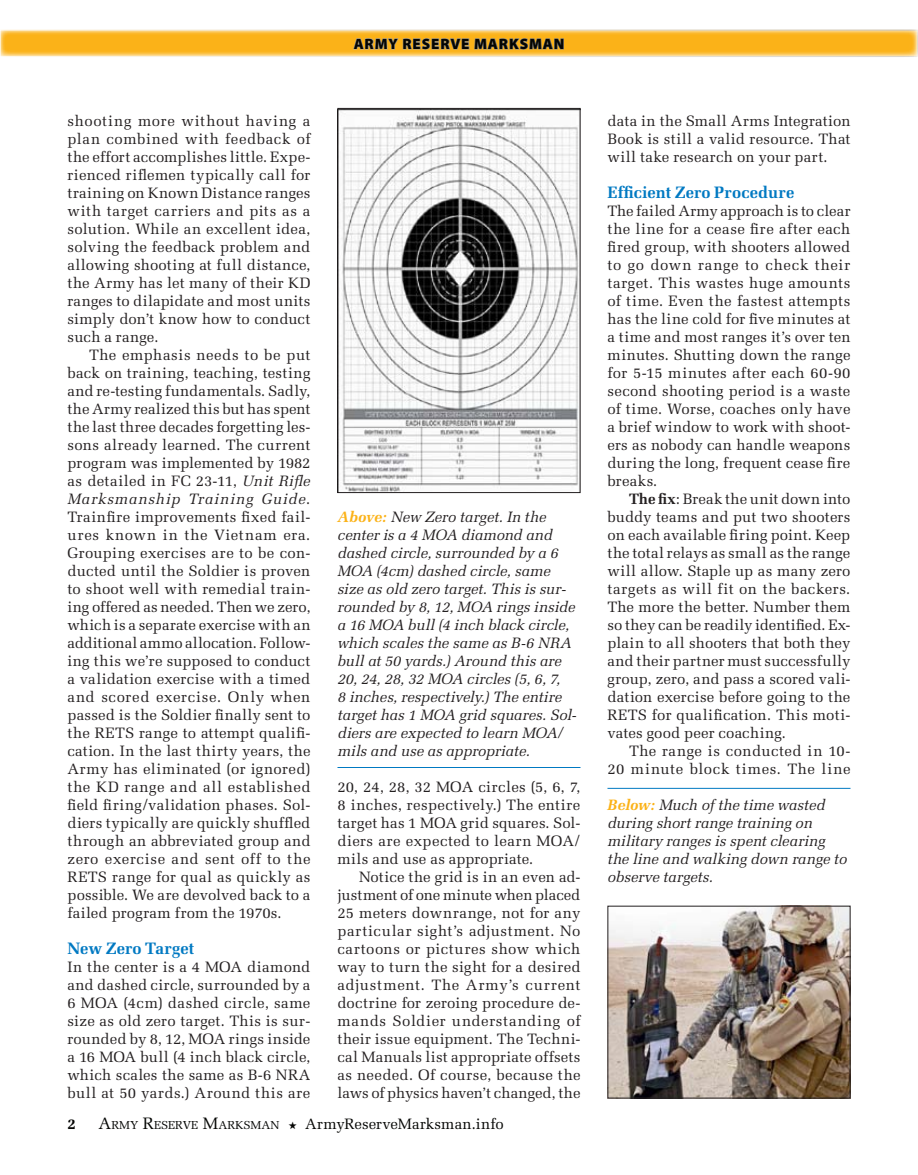
<style>
.page{position:relative;width:918px;height:1175px;background:#fff}
.page>*{position:absolute;margin:0;border:0;box-sizing:border-box;transform-origin:0 0}
.t1{font:700 16.5px "Melior LT Std";letter-spacing:.005em;color:#0079c2}
.t2{font:15px/18px "Melior LT Std";letter-spacing:.015em;color:#231f20;text-align:justify}
.t3{font:italic 15px/18px "Melior LT Std";letter-spacing:-.005em;color:#231f20}
.t4{font:15px "Melior LT Std";letter-spacing:.005em;color:#040503}
.t5{font:900 15px "Myriad Pro";letter-spacing:.06em;color:#040503}
.s1{font-style:italic}
.s2{font-weight:700;color:#fbb218}
.s3{font-size:16.5px}
.s4{font-size:11.55px}
.s5{font-weight:700}
</style>
<div class="page">
<svg style="left:2px;top:32px;width:914px;height:23px;background:#fbb524"></svg>
<svg style="left:353px;top:38px;width:211px;height:12px;background:#d1a64b"></svg>
<div style="left:0;top:30px;width:918px;height:27px;border:1px solid #fff"></div>
<img style="left:340px;top:108px;width:241px;height:385px">
<div style="left:338px;top:108px;width:242px;height:385px;border:1px solid #231f20"></div>
<hr style="left:338px;top:767px;width:242px;height:1px;background:#0079c2">
<img style="left:610px;top:905px;width:241px;height:193px">
<div style="left:608px;top:905px;width:242px;height:193px;border:1px solid #231f20"></div>
<hr style="left:608px;top:788px;width:242px;height:1px;background:#0079c2">
<p class="t5" style="left:354px;top:34px;width:212px">ARMY RESERVE MARKSMAN</p>
<p class="t2" style="left:68px;top:112px;width:245px">shooting more without having a plan combined with feedback of the effort accomplishes little. Expe&shy;rienced riflemen typically call for training on Known Distance ranges with target carriers and pits as a solution. While an excellent idea, solving the feedback problem and allowing shooting at full distance, the Army has let many of their KD ranges to dilapidate and most units simply don’t know how to conduct such a range.</p>
<p class="t2" style="left:68px;top:346px;width:245px;text-indent:22px">The emphasis needs to be put back on training, teaching, testing and re-testing fundamentals. Sadly, the Army realized this but has spent the last three decades forgetting les&shy;sons already learned. The current program was implemented by 1982 as detailed in FC 23-11, <span class="s1">Unit Rifle Marksmanship Training Guide</span>.<br>Trainfire improvements fixed fail&shy;ures known in the Vietnam era.<br>Grouping exercises are to be con&shy;ducted until the Soldier is proven to shoot well with remedial train&shy;ing offered as needed. Then we zero, which is a separate exercise with an additional ammo allocation. Follow&shy;ing this we’re supposed to conduct a validation exercise with a timed and scored exercise. Only when passed is the Soldier finally sent to the RETS range to attempt qualifi&shy;cation. In the last thirty years, the Army has eliminated (or ignored) the KD range and all established field firing/validation phases. Sol&shy;diers typically are quickly shuffled through an abbreviated group and zero exercise and sent off to the RETS range for qual as quickly as possible. We are devolved back to a failed program from the 1970s.</p>
<p class="t1" style="left:68px;top:938px;width:128px">New Zero Target</p>
<p class="t2" style="left:68px;top:958px;width:245px">In the center is a 4 MOA diamond and dashed circle, surrounded by a 6 MOA (4cm) dashed circle, same size as old zero target. This is sur&shy;rounded by 8, 12, MOA rings inside a 16 MOA bull (4 inch black circle, which scales the same as B-6 NRA bull at 50 yards.) Around this are</p>
<p class="t3" style="left:338px;top:508px;width:241px"><span class="s2">Above:</span> New Zero target. In the center is a 4 MOA diamond and dashed circle, surrounded by a 6<br>MOA (4cm) dashed circle, same size as old zero target. This is sur&shy;rounded by 8, 12, MOA rings inside a 16 MOA bull (4 inch black circle, which scales the same as B-6 NRA bull at 50 yards.) Around this are<br>20, 24, 28, 32 MOA circles (5, 6, 7,<br>8 inches, respectively.) The entire target has 1 MOA grid squares. Sol&shy;diers are expected to learn MOA/ mils and use as appropriate.</p>
<p class="t2" style="left:338px;top:778px;width:245px">20, 24, 28, 32 MOA circles (5, 6, 7, 8 inches, respectively.) The entire target has 1 MOA grid squares. Sol&shy;diers are expected to learn MOA/ mils and use as appropriate.</p>
<p class="t2" style="left:338px;top:868px;width:245px;text-indent:22px">Notice the grid is in an even ad&shy;justment of one minute when placed 25 meters downrange, not for any particular sight’s adjustment. No cartoons or pictures show which way to turn the sight for a desired adjustment. The Army’s current doctrine for zeroing procedure de&shy;mands Soldier understanding of their issue equipment. The Techni&shy;cal Manuals list appropriate offsets as needed. Of course, because the laws of physics haven’t changed, the</p>
<p class="t4" style="left:99px;top:1114px;width:407px"><span class="s3">A</span><span class="s4">rmy</span> <span class="s3">R</span><span class="s4">eserve</span> <span class="s3">M</span><span class="s4">arksman</span> ★ ArmyReserveMarksman.info</p>
<p class="t2" style="left:608px;top:112px;width:245px">data in the Small Arms Integration Book is still a valid resource. That will take research on your part.</p>
<p class="t1" style="left:608px;top:182px;width:188px">Efficient Zero Procedure</p>
<p class="t2" style="left:608px;top:202px;width:245px">The failed Army approach is to clear the line for a cease fire after each fired group, with shooters allowed to go down range to check their target. This wastes huge amounts of time. Even the fastest attempts has the line cold for five minutes at a time and most ranges it’s over ten minutes. Shutting down the range for 5-15 minutes after each 60-90 second shooting period is a waste of time. Worse, coaches only have a brief window to work with shoot&shy;ers as nobody can handle weapons during the long, frequent cease fire breaks.</p>
<p class="t2" style="left:608px;top:490px;width:245px;text-indent:22px"><span class="s5">The fix</span>: Break the unit down into buddy teams and put two shooters on each available firing point. Keep the total relays as small as the range will allow. Staple up as many zero targets as will fit on the backers.<br>The more the better. Number them so they can be readily identified. Ex&shy;plain to all shooters that both they and their partner must successfully group, zero, and pass a scored vali&shy;dation exercise before going to the RETS for qualification. This moti&shy;vates good peer coaching.</p>
<p class="t2" style="left:608px;top:742px;width:245px;text-align:right">The range is conducted in 10-<br>20 minute block times. The line</p>
<p class="t3" style="left:608px;top:796px;width:241px"><span class="s2">Below:</span> Much of the time wasted during short range training on military ranges is spent clearing the line and walking down range to observe targets.</p>
</div>
